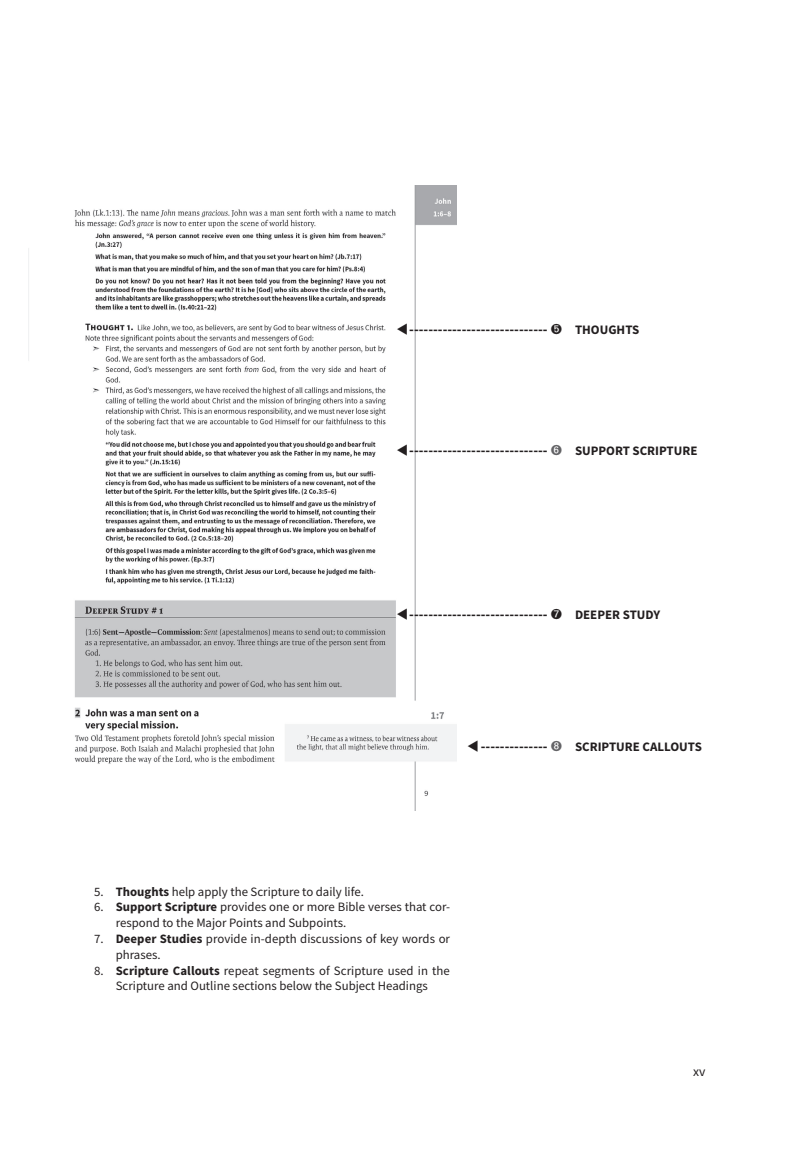
<style>
.page{position:relative;width:797px;height:1161px;background:#fff}
.page>*{position:absolute;margin:0;border:0;box-sizing:border-box;transform-origin:0 0}
.t1{font:700 14.4px "Source Sans Pro";color:#231f20}
.t2{font:13.5px "Source Sans Pro";color:#231f20}
.t3{font:700 12.9px "Source Sans Pro";color:#231f20}
.t4{font:12.75px/15.8px "Source Sans Pro";color:#231f20}
.s1{font-family:"Free Serif";font-weight:400}
.s2{font-size:12.9px}
.s3{font-family:"Free Serif";font-weight:400;color:#636366}
.s4{font-family:"Free Serif";font-weight:400;font-size:14.4px}
.s5{font-size:14.4px}
.s6{font-family:"Free Serif";font-weight:400;font-size:14.4px;color:#636366}
.s7{font-weight:700}
</style>
<div class="page">
<img style="left:28px;top:185px;width:428px;height:626px">
<p class="t1" style="left:397px;top:320px;width:244px"><span class="s1">◀</span>----------------------------- <span class="s1">➎</span> <span class="s2">THOUGHTS</span></p>
<p class="t1" style="left:397px;top:440px;width:302px"><span class="s1">◀</span>----------------------------- <span class="s3">➏</span> <span class="s2">SUPPORT SCRIPTURE</span></p>
<p class="t1" style="left:397px;top:604px;width:265px"><span class="s1">◀</span>----------------------------- <span class="s1">➐</span> <span class="s2">DEEPER STUDY</span></p>
<p class="t3" style="left:467px;top:738px;width:236px"><span class="s4">◀</span> <span class="s5">--------------</span> <span class="s6">➑</span> SCRIPTURE CALLOUTS</p>
<p class="t4" style="left:94px;top:883px;width:271px">5. <span class="s7">Thoughts</span> help apply the Scripture to daily life.</p>
<p class="t4" style="left:116px;top:899px;width:336px;text-indent:-22px">6. <span class="s7">Support Scripture</span> provides one or more Bible verses that cor&shy;respond to the Major Points and Subpoints.</p>
<p class="t4" style="left:116px;top:931px;width:336px;text-indent:-22px">7. <span class="s7">Deeper Studies</span> provide in-depth discussions of key words or phrases.</p>
<p class="t4" style="left:94px;top:962px;width:357px;text-align:center">8. <span class="s7">Scripture Callouts</span> repeat segments of Scripture used in the<br>Scripture and Outline sections below the Subject Headings</p>
<p class="t2" style="left:693px;top:1063px;width:14px">xv</p>
</div>
